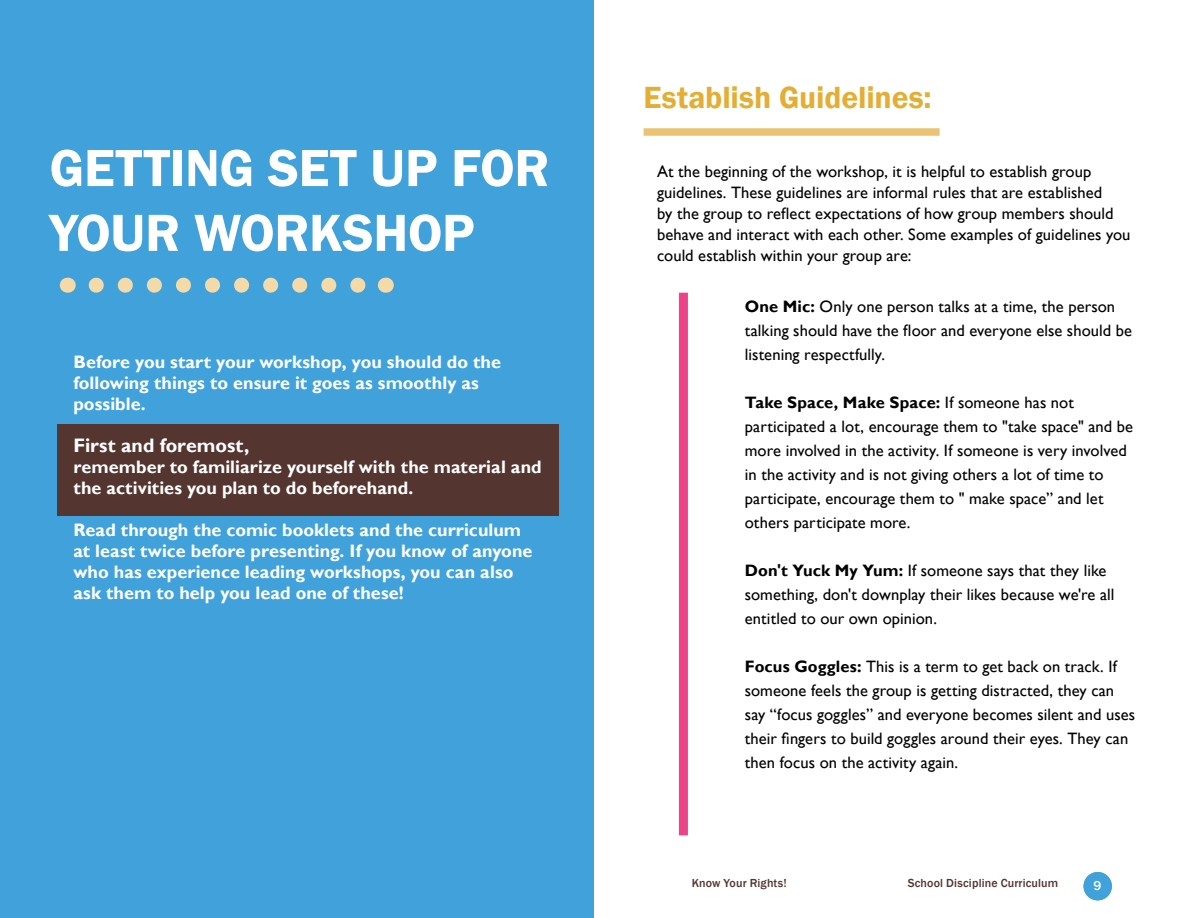
<style>
.page{position:relative;width:1188px;height:918px;background:#fff}
.page>*{position:absolute;margin:0;border:0;box-sizing:border-box;transform-origin:0 0}
.t1{font:600 54px/64.8px "Franklin Gothic";letter-spacing:-.005em;color:#fff}
.t2{font:600 31.5px "Franklin Gothic";color:#e4ae35}
.t3{font:700 19.5px "Gill Sans";color:#fff}
.t4{font:700 18px/21px "Gill Sans";letter-spacing:.005em;color:#fff}
.t5{font:16.5px/24px "Gill Sans";letter-spacing:.005em;color:#000}
.t6{font:500 13.5px "Franklin Gothic";color:#fff}
.t7{font:500 12px "Franklin Gothic";letter-spacing:.01em;color:#553530}
.s1{font-weight:700}
</style>
<div class="page">
<div style="left:1084px;top:872px;width:28px;height:28px;background:#41a2db;border-radius:50%"></div>
<div style="left:0;top:0;width:594px;height:918px;background:#41a2db"></div>
<div style="left:57px;top:424px;width:502px;height:92px;background:#553530"></div>
<div style="left:644px;top:128px;width:296px;height:8px;background:#ebc372"></div>
<div style="left:679px;top:293px;width:9px;height:542px;background:#ee4388"></div>
<svg style="left:96px;top:278px;width:270px;height:15px"></svg>
<svg style="left:67px;top:278px;width:1px;height:15px"></svg>
<svg style="left:385px;top:278px;width:1px;height:15px"></svg>
<h1 class="t1" style="left:50px;top:136px;width:502px">GETTING SET UP FOR<br>YOUR WORKSHOP</h1>
<p class="t4" style="left:73px;top:352px;width:429px">Before you start your workshop, you should do the following things to ensure it goes as smoothly as possible.</p>
<p class="t3" style="left:73px;top:433px;width:178px">First and foremost,</p>
<p class="t4" style="left:73px;top:457px;width:470px">remember to familiarize yourself with the material and the activities you plan to do beforehand.</p>
<p class="t4" style="left:73px;top:520px;width:461px">Read through the comic booklets and the curriculum at least twice before presenting. If you know of anyone who has experience leading workshops, you can also ask them to help you lead one of these!</p>
<h2 class="t2" style="left:644px;top:78px;width:290px">Establish Guidelines:</h2>
<p class="t5" style="left:657px;top:161px;width:475px;line-height:21px">At the beginning of the workshop, it is helpful to establish group guidelines. These guidelines are informal rules that are established<br>by the group to reflect expectations of how group members should behave and interact with each other. Some examples of guidelines you could establish within your group are:</p>
<p class="t5" style="left:745px;top:295px;width:389px"><span class="s1">One Mic:</span> Only one person talks at a time, the person talking should have the floor and everyone else should be listening respectfully.</p>
<p class="t5" style="left:745px;top:391px;width:390px"><span class="s1">Take Space, Make Space:</span> If someone has not participated a lot, encourage them to "take space" and be more involved in the activity. If someone is very involved in the activity and is not giving others a lot of time to participate, encourage them to " make space” and let others participate more.</p>
<p class="t5" style="left:745px;top:559px;width:371px"><span class="s1">Don't Yuck My Yum:</span> If someone says that they like something, don't downplay their likes because we're all entitled to our own opinion.</p>
<p class="t5" style="left:745px;top:655px;width:392px"><span class="s1">Focus Goggles:</span> This is a term to get back on track. If someone feels the group is getting distracted, they can say “focus goggles” and everyone becomes silent and uses their fingers to build goggles around their eyes. They can then focus on the activity again.</p>
<p class="t7" style="left:692px;top:875px;width:96px">Know Your Rights!</p>
<p class="t7" style="left:908px;top:875px;width:152px">School Discipline Curriculum</p>
<p class="t6" style="left:1094px;top:877px;width:9px">9</p>
</div>
